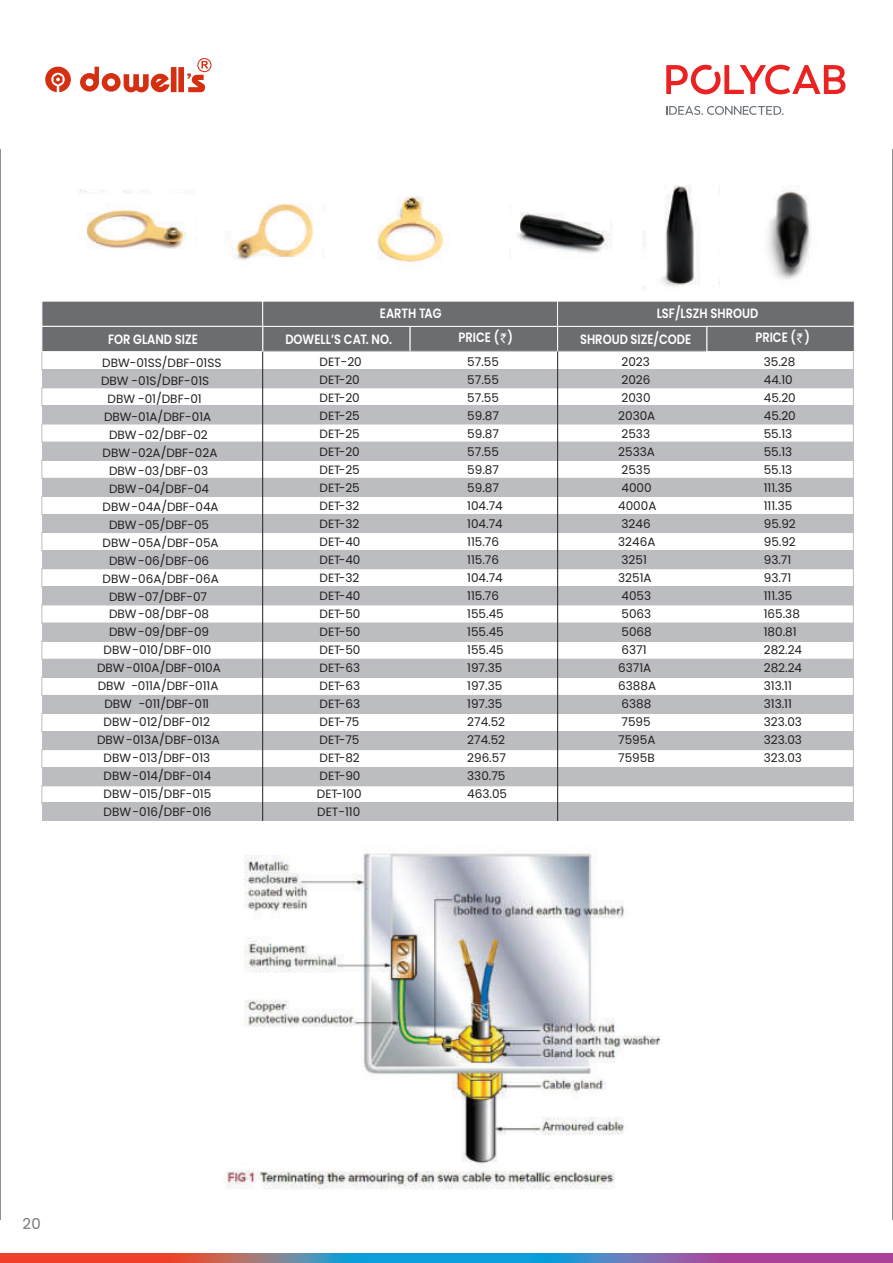
<style>
.page{position:relative;width:893px;height:1263px;background:#fff}
.page>*{position:absolute;margin:0;border:0;box-sizing:border-box;transform-origin:0 0}
.t1{font:15px "Poppins";color:#767779}
.t2{font:600 13.5px "Poppins";color:#fff;scale:.85 1}
.t3{font:12px/18px "Poppins";color:#231f20}
.s1{font-family:"Rupee";font-weight:400;font-size:13.65px}
</style>
<div class="page">
<div style="left:557px;top:326px;width:150px;height:26px;background:#6c6d70"></div>
<div style="left:262px;top:326px;width:148px;height:26px;background:#6c6d70"></div>
<div style="left:410px;top:326px;width:148px;height:26px;background:#6c6d70"></div>
<div style="left:42px;top:605px;width:811px;height:18px;border:1px solid #bcbdc0"></div>
<div style="left:42px;top:532px;width:811px;height:19px;border:1px solid #bcbdc0"></div>
<div style="left:42px;top:551px;width:811px;height:18px;background:#bcbdc0"></div>
<div style="left:42px;top:569px;width:811px;height:18px;border:1px solid #bcbdc0"></div>
<div style="left:42px;top:587px;width:811px;height:18px;background:#bcbdc0"></div>
<div style="left:42px;top:496px;width:811px;height:19px;border:1px solid #bcbdc0"></div>
<div style="left:42px;top:514px;width:811px;height:18px;background:#bcbdc0"></div>
<div style="left:41px;top:301px;width:222px;height:26px;background:#6c6d70;border:1px solid #fff"></div>
<div style="left:42px;top:351px;width:811px;height:19px;border:1px solid #bcbdc0"></div>
<div style="left:42px;top:370px;width:811px;height:18px;background:#bcbdc0"></div>
<div style="left:42px;top:388px;width:811px;height:18px;border:1px solid #bcbdc0"></div>
<div style="left:42px;top:406px;width:811px;height:18px;background:#bcbdc0"></div>
<div style="left:42px;top:424px;width:811px;height:18px;border:1px solid #bcbdc0"></div>
<div style="left:42px;top:442px;width:811px;height:18px;background:#bcbdc0"></div>
<div style="left:42px;top:460px;width:811px;height:18px;border:1px solid #bcbdc0"></div>
<div style="left:42px;top:478px;width:811px;height:18px;background:#bcbdc0"></div>
<div style="left:557px;top:301px;width:298px;height:26px;background:#6c6d70;border:1px solid #fff"></div>
<div style="left:262px;top:301px;width:296px;height:26px;background:#6c6d70;border:1px solid #fff"></div>
<div style="left:41px;top:326px;width:222px;height:26px;background:#6c6d70;border:1px solid #fff"></div>
<div style="left:707px;top:326px;width:148px;height:26px;background:#6c6d70;border:1px solid #fff"></div>
<div style="left:42px;top:786px;width:811px;height:18px;border:1px solid #bcbdc0"></div>
<div style="left:42px;top:713px;width:811px;height:19px;border:1px solid #bcbdc0"></div>
<div style="left:42px;top:731px;width:811px;height:19px;background:#bcbdc0"></div>
<div style="left:42px;top:749px;width:811px;height:19px;border:1px solid #bcbdc0"></div>
<div style="left:42px;top:768px;width:811px;height:18px;background:#bcbdc0"></div>
<div style="left:42px;top:677px;width:811px;height:18px;border:1px solid #bcbdc0"></div>
<div style="left:42px;top:695px;width:811px;height:18px;background:#bcbdc0"></div>
<div style="left:42px;top:623px;width:811px;height:18px;background:#bcbdc0"></div>
<div style="left:42px;top:641px;width:811px;height:18px;border:1px solid #bcbdc0"></div>
<div style="left:42px;top:659px;width:811px;height:18px;background:#bcbdc0"></div>
<div style="left:42px;top:803px;width:811px;height:18px;background:#bcbdc0"></div>
<img style="left:78px;top:185px;width:733px;height:105px">
<img style="left:368px;top:185px;width:85px;height:105px">
<hr style="left:262px;top:352px;width:1px;height:469px;background:#231f20">
<hr style="left:557px;top:352px;width:1px;height:469px;background:#231f20">
<img style="left:226px;top:853px;width:435px;height:337px">
<svg style="left:0;top:1253px;width:893px;height:10px;background:#826b93"></svg>
<svg style="left:80px;top:58px;width:131px;height:34px"></svg>
<svg style="left:45px;top:67px;width:26px;height:25px"></svg>
<svg style="left:666px;top:65px;width:179px;height:29px"></svg>
<svg style="left:666px;top:106px;width:117px;height:9px"></svg>
<p class="t2" style="left:380px;top:306px;width:74px">EARTH TAG</p>
<p class="t2" style="left:657px;top:306px;width:121px">LSF/LSZH SHROUD</p>
<p class="t2" style="left:459px;top:330px;width:66px">PRICE ( )<span class="s1">`</span></p>
<p class="t2" style="left:755px;top:330px;width:66px">PRICE ( )<span class="s1">`</span></p>
<p class="t2" style="left:108px;top:331px;width:107px">FOR GLAND SIZE</p>
<p class="t2" style="left:285px;top:331px;width:127px">DOWELL’S CAT. NO.</p>
<p class="t2" style="left:580px;top:331px;width:132px">SHROUD SIZE/CODE</p>
<p class="t3" style="left:102px;top:353px;width:121px">DBW-01SS/DBF-01SS</p>
<p class="t3" style="left:101px;top:371px;width:110px">DBW -01S/DBF-01S</p>
<p class="t3" style="left:108px;top:389px;width:96px">DBW -01/DBF-01</p>
<p class="t3" style="left:104px;top:407px;width:109px">DBW-01A/DBF-01A</p>
<p class="t3" style="left:109px;top:425px;width:100px">DBW-02/DBF-02</p>
<p class="t3" style="left:103px;top:443px;width:116px">DBW-02A/DBF-02A</p>
<p class="t3" style="left:109px;top:461px;width:101px">DBW-03/DBF-03</p>
<p class="t3" style="left:109px;top:479px;width:101px">DBW-04/DBF-04</p>
<p class="t3" style="left:103px;top:497px;width:118px">DBW-04A/DBF-04A</p>
<p class="t3" style="left:109px;top:515px;width:101px">DBW-05/DBF-05</p>
<p class="t3" style="left:103px;top:533px;width:118px">DBW-05A/DBF-05A</p>
<p class="t3" style="left:109px;top:551px;width:102px">DBW-06/DBF-06</p>
<p class="t3" style="left:103px;top:569px;width:118px">DBW-06A/DBF-06A</p>
<p class="t3" style="left:109px;top:587px;width:100px">DBW-07/DBF-07</p>
<p class="t3" style="left:109px;top:605px;width:102px">DBW-08/DBF-08</p>
<p class="t3" style="left:109px;top:623px;width:102px">DBW-09/DBF-09</p>
<p class="t3" style="left:104px;top:641px;width:109px">DBW-010/DBF-010</p>
<p class="t3" style="left:97px;top:659px;width:125px">DBW-010A/DBF-010A</p>
<p class="t3" style="left:98px;top:677px;width:122px">DBW -011A/DBF-011A</p>
<p class="t3" style="left:104px;top:695px;width:106px">DBW -011/DBF-011</p>
<p class="t3" style="left:104px;top:713px;width:108px">DBW-012/DBF-012</p>
<p class="t3" style="left:97px;top:731px;width:124px">DBW-013A/DBF-013A</p>
<p class="t3" style="left:104px;top:749px;width:108px">DBW-013/DBF-013</p>
<p class="t3" style="left:104px;top:767px;width:109px">DBW-014/DBF-014</p>
<p class="t3" style="left:104px;top:785px;width:109px">DBW-015/DBF-015</p>
<p class="t3" style="left:104px;top:803px;width:109px">DBW-016/DBF-016</p>
<p class="t3" style="left:317px;top:353px;width:46px">DET-20<br>DET-20<br>DET-20<br>DET-25<br>DET-25<br>DET-20<br>DET-25<br>DET-25<br>DET-32<br>DET-32<br>DET-40<br>DET-40<br>DET-32<br>DET-40<br>DET-50<br>DET-50<br>DET-50<br>DET-63<br>DET-63<br>DET-63<br>DET-75<br>DET-75<br>DET-82<br>DET-90<br>DET-100<br>DET-110</p>
<p class="t3" style="left:467px;top:353px;width:41px">57.55<br>57.55<br>57.55<br>59.87<br>59.87<br>57.55<br>59.87<br>59.87<br>104.74<br>104.74<br>115.76<br>115.76<br>104.74<br>115.76<br>155.45<br>155.45<br>155.45<br>197.35<br>197.35<br>197.35<br>274.52<br>274.52<br>296.57<br>330.75<br>463.05</p>
<p class="t3" style="left:618px;top:353px;width:40px">2023<br>2026<br>2030<br>2030A<br>2533<br>2533A<br>2535<br>4000<br>4000A<br>3246<br>3246A<br>3251<br>3251A<br>4053<br>5063<br>5068<br>6371<br>6371A<br>6388A<br>6388<br>7595<br>7595A<br>7595B</p>
<p class="t3" style="left:764px;top:353px;width:40px">35.28<br>44.10<br>45.20<br>45.20<br>55.13<br>55.13<br>55.13<br>111.35<br>111.35<br>95.92<br>95.92<br>93.71<br>93.71<br>111.35<br>165.38<br>180.81<br>282.24<br>282.24<br>313.11<br>313.11<br>323.03<br>323.03<br>323.03</p>
<p class="t1" style="left:23px;top:1214px;width:20px">20</p>
</div>
